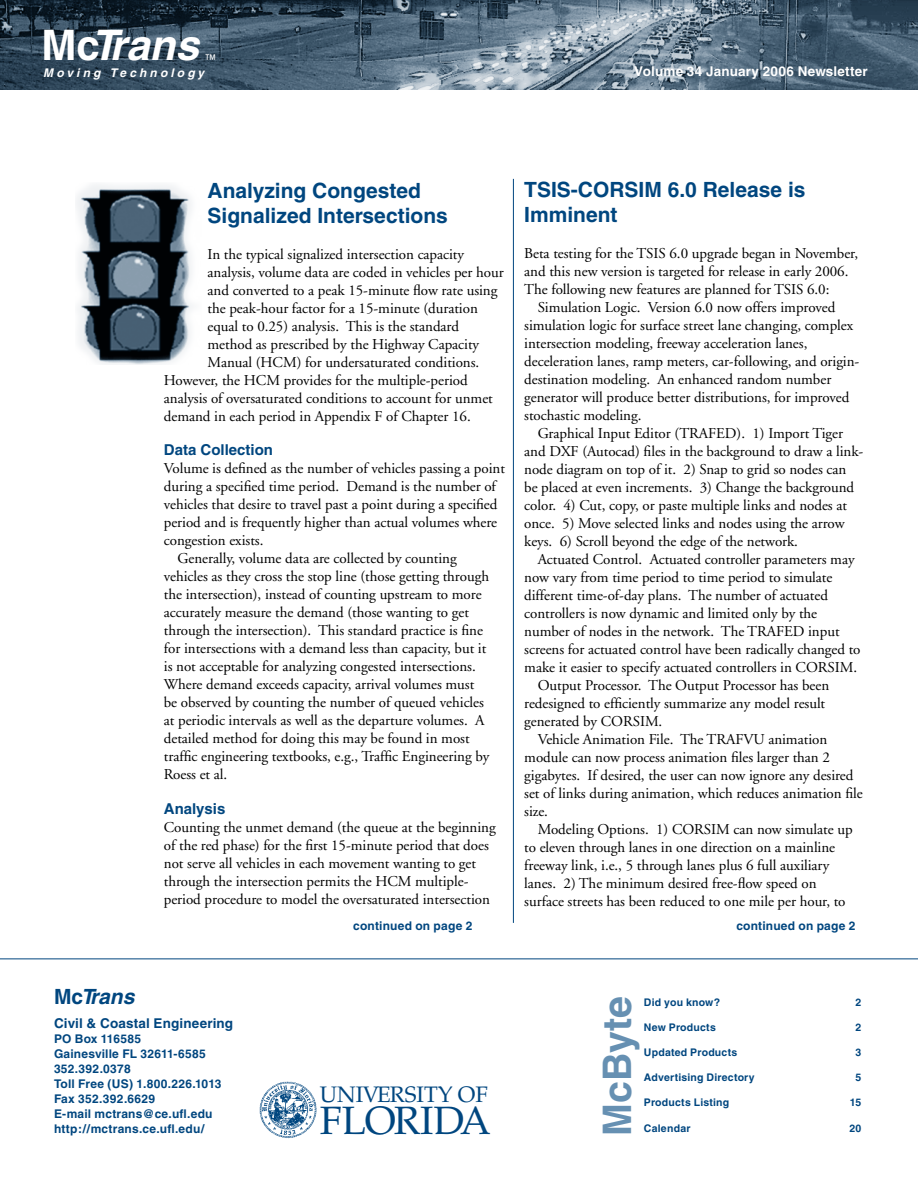
<style>
.page{position:relative;width:918px;height:1188px;background:#fff}
.page>*{position:absolute;margin:0;border:0;box-sizing:border-box;transform-origin:0 0}
.t1{font:italic 700 42.15px "Helvetica";color:#fff}
.t2{font:39.45px "Palatino";letter-spacing:-.015em;color:#00467f}
.t3{font:700 39.45px "Helvetica";color:#6690b2}
.t4{font:22.35px "Palatino";color:#00467f}
.t5{font:700 21px/25.2px "Helvetica";color:#00467f}
.t6{font:italic 700 21px "Helvetica";color:#00467f}
.t7{font:15px/18px "Adobe Garamond";letter-spacing:-.005em;color:#000}
.t8{font:700 15px "Helvetica";color:#00467f}
.t9{font:700 13.5px "Helvetica";letter-spacing:.015em;color:#fff}
.t10{font:700 13.5px "Helvetica";letter-spacing:.01em;color:#00467f}
.t11{font:condensed 13.5px "Helvetica";color:#fff}
.t12{font:700 12px/15px "Helvetica";letter-spacing:.02em;color:#00467f}
.t13{font:italic 700 12px "Helvetica";letter-spacing:.26em;color:#fff}
.t14{font:700 10.5px "Helvetica";letter-spacing:.02em;color:#00467f}
.s1{font-style:normal}
</style>
<div class="page">
<img style="left:0;top:0;width:918px;height:89px">
<hr style="left:0;top:958px;width:918px;height:1px;background:#00467f">
<img style="left:259px;top:1081px;width:58px;height:58px">
<hr style="left:513px;top:179px;width:1px;height:744px;background:#00467f">
<img style="left:76px;top:185px;width:116px;height:180px">
<h1 class="t1" style="left:41px;top:19px;width:159px"><span class="s1">Mc</span>Trans</h1>
<p class="t13" style="left:43px;top:65px;width:163px">Moving Technology</p>
<p class="t11" style="left:205px;top:51px;width:13px">™</p>
<p class="t9" style="left:634px;top:63px;width:235px">Volume 34 January 2006 Newsletter</p>
<h3 class="t5" style="left:208px;top:177px;width:242px">Analyzing Congested<br>Signalized Intersections</h3>
<p class="t7" style="left:208px;top:246px;width:258px">In the typical signalized intersection capacity</p>
<p class="t7" style="left:208px;top:264px;width:298px">analysis, volume data are coded in vehicles per hour</p>
<p class="t7" style="left:208px;top:282px;width:291px">and converted to a peak 15-minute flow rate using</p>
<p class="t7" style="left:208px;top:300px;width:272px">the peak-hour factor for a 15-minute (duration</p>
<p class="t7" style="left:208px;top:318px;width:253px">equal to 0.25) analysis. This is the standard</p>
<p class="t7" style="left:208px;top:336px;width:273px">method as prescribed by the Highway Capacity</p>
<p class="t7" style="left:208px;top:354px;width:273px">Manual (HCM) for undersaturated conditions.</p>
<p class="t7" style="left:164px;top:372px;width:305px">However, the HCM provides for the multiple-period</p>
<p class="t7" style="left:164px;top:390px;width:331px">analysis of oversaturated conditions to account for unmet</p>
<p class="t7" style="left:164px;top:408px;width:308px">demand in each period in Appendix F of Chapter 16.</p>
<p class="t8" style="left:164px;top:441px;width:111px">Data Collection</p>
<p class="t7" style="left:164px;top:460px;width:343px">Volume is defined as the number of vehicles passing a point</p>
<p class="t7" style="left:164px;top:478px;width:334px">during a specified time period. Demand is the number of</p>
<p class="t7" style="left:164px;top:496px;width:335px">vehicles that desire to travel past a point during a specified</p>
<p class="t7" style="left:164px;top:514px;width:335px">period and is frequently higher than actual volumes where</p>
<p class="t7" style="left:164px;top:532px;width:101px">congestion exists.</p>
<p class="t7" style="left:177px;top:550px;width:281px">Generally, volume data are collected by counting</p>
<p class="t7" style="left:164px;top:568px;width:327px">vehicles as they cross the stop line (those getting through</p>
<p class="t7" style="left:164px;top:586px;width:319px">the intersection), instead of counting upstream to more</p>
<p class="t7" style="left:164px;top:604px;width:307px">accurately measure the demand (those wanting to get</p>
<p class="t7" style="left:164px;top:622px;width:321px">through the intersection). This standard practice is fine</p>
<p class="t7" style="left:164px;top:640px;width:324px">for intersections with a demand less than capacity, but it</p>
<p class="t7" style="left:164px;top:658px;width:313px">is not acceptable for analyzing congested intersections.</p>
<p class="t7" style="left:164px;top:676px;width:312px">Where demand exceeds capacity, arrival volumes must</p>
<p class="t7" style="left:164px;top:694px;width:322px">be observed by counting the number of queued vehicles</p>
<p class="t7" style="left:164px;top:712px;width:322px">at periodic intervals as well as the departure volumes. A</p>
<p class="t7" style="left:164px;top:730px;width:307px">detailed method for doing this may be found in most</p>
<p class="t7" style="left:164px;top:748px;width:327px">traffic engineering textbooks, e.g., Traffic Engineering by</p>
<p class="t7" style="left:164px;top:766px;width:65px">Roess et al.</p>
<p class="t8" style="left:164px;top:799px;width:63px">Analysis</p>
<p class="t7" style="left:164px;top:819px;width:333px">Counting the unmet demand (the queue at the beginning of the red phase) for the first 15-minute period that does not serve all vehicles in each movement wanting to get through the intersection permits the HCM multiple&shy;period procedure to model the oversaturated intersection</p>
<h3 class="t5" style="left:524px;top:177px;width:283px">TSIS-CORSIM 6.0 Release is<br>Imminent</h3>
<p class="t7" style="left:524px;top:245px;width:335px">Beta testing for the TSIS 6.0 upgrade began in November,</p>
<p class="t7" style="left:524px;top:263px;width:326px">and this new version is targeted for release in early 2006.</p>
<p class="t7" style="left:524px;top:281px;width:307px">The following new features are planned for TSIS 6.0:</p>
<p class="t7" style="left:538px;top:299px;width:299px">Simulation Logic. Version 6.0 now offers improved</p>
<p class="t7" style="left:524px;top:317px;width:331px">simulation logic for surface street lane changing, complex</p>
<p class="t7" style="left:524px;top:335px;width:285px">intersection modeling, freeway acceleration lanes,</p>
<p class="t7" style="left:524px;top:353px;width:337px">deceleration lanes, ramp meters, car-following, and origin-</p>
<p class="t7" style="left:524px;top:371px;width:309px">destination modeling. An enhanced random number</p>
<p class="t7" style="left:524px;top:389px;width:327px">generator will produce better distributions, for improved</p>
<p class="t7" style="left:524px;top:407px;width:119px">stochastic modeling.</p>
<p class="t7" style="left:538px;top:425px;width:307px">Graphical Input Editor (TRAFED). 1) Import Tiger</p>
<p class="t7" style="left:524px;top:443px;width:341px">and DXF (Autocad) files in the background to draw a link-</p>
<p class="t7" style="left:524px;top:461px;width:324px">node diagram on top of it. 2) Snap to grid so nodes can</p>
<p class="t7" style="left:524px;top:479px;width:331px">be placed at even increments. 3) Change the background</p>
<p class="t7" style="left:524px;top:497px;width:324px">color. 4) Cut, copy, or paste multiple links and nodes at</p>
<p class="t7" style="left:524px;top:515px;width:322px">once. 5) Move selected links and nodes using the arrow</p>
<p class="t7" style="left:524px;top:533px;width:275px">keys. 6) Scroll beyond the edge of the network.</p>
<p class="t7" style="left:538px;top:551px;width:318px">Actuated Control. Actuated controller parameters may</p>
<p class="t7" style="left:524px;top:569px;width:310px">now vary from time period to time period to simulate</p>
<p class="t7" style="left:524px;top:587px;width:305px">different time-of-day plans. The number of actuated</p>
<p class="t7" style="left:524px;top:605px;width:294px">controllers is now dynamic and limited only by the</p>
<p class="t7" style="left:524px;top:623px;width:317px">number of nodes in the network. The TRAFED input</p>
<p class="t7" style="left:524px;top:641px;width:338px">screens for actuated control have been radically changed to</p>
<p class="t7" style="left:524px;top:659px;width:334px">make it easier to specify actuated controllers in CORSIM.</p>
<p class="t7" style="left:538px;top:677px;width:293px">Output Processor. The Output Processor has been</p>
<p class="t7" style="left:524px;top:695px;width:303px">redesigned to efficiently summarize any model result</p>
<p class="t7" style="left:524px;top:713px;width:140px">generated by CORSIM.</p>
<p class="t7" style="left:538px;top:731px;width:291px">Vehicle Animation File. The TRAFVU animation</p>
<p class="t7" style="left:524px;top:749px;width:307px">module can now process animation files larger than 2</p>
<p class="t7" style="left:524px;top:767px;width:331px">gigabytes. If desired, the user can now ignore any desired</p>
<p class="t7" style="left:524px;top:785px;width:340px">set of links during animation, which reduces animation file</p>
<p class="t7" style="left:524px;top:803px;width:25px">size.</p>
<p class="t7" style="left:538px;top:821px;width:316px">Modeling Options. 1) CORSIM can now simulate up</p>
<p class="t7" style="left:524px;top:839px;width:312px">to eleven through lanes in one direction on a mainline</p>
<p class="t7" style="left:524px;top:857px;width:307px">freeway link, i.e., 5 through lanes plus 6 full auxiliary</p>
<p class="t7" style="left:524px;top:875px;width:294px">lanes. 2) The minimum desired free-flow speed on</p>
<p class="t7" style="left:524px;top:893px;width:323px">surface streets has been reduced to one mile per hour, to</p>
<h3 class="t6" style="left:54px;top:984px;width:82px"><span class="s1">Mc</span>Trans</h3>
<p class="t10" style="left:54px;top:1015px;width:181px">Civil &amp; Coastal Engineering</p>
<p class="t12" style="left:54px;top:1032px;width:169px">PO Box 116585<br>Gainesville FL 32611-6585<br>352.392.0378<br>Toll Free (US) 1.800.226.1013<br>Fax 352.392.6629<br>E-mail mctrans@ce.ufl.edu http://mctrans.ce.ufl.edu/</p>
<p class="t12" style="left:353px;top:918px;width:121px">continued on page 2</p>
<p class="t12" style="left:736px;top:918px;width:121px">continued on page 2</p>
<h3 class="t4" style="left:320px;top:1081px;width:169px">UNIVERSITY OF</h3>
<h2 class="t2" style="left:320px;top:1097px;width:173px">FLORIDA</h2>
<h2 class="t3" style="left:593px;top:1136px;width:142px;rotate:-90deg">McByte</h2>
<p class="t14" style="left:644px;top:995px;width:78px">Did you know?</p>
<p class="t14" style="left:856px;top:995px;width:7px">2</p>
<p class="t14" style="left:644px;top:1021px;width:73px">New Products</p>
<p class="t14" style="left:856px;top:1021px;width:7px">2</p>
<p class="t14" style="left:644px;top:1046px;width:95px">Updated Products</p>
<p class="t14" style="left:856px;top:1046px;width:7px">3</p>
<p class="t14" style="left:644px;top:1071px;width:112px">Advertising Directory</p>
<p class="t14" style="left:856px;top:1071px;width:7px">5</p>
<p class="t14" style="left:644px;top:1096px;width:87px">Products Listing</p>
<p class="t14" style="left:850px;top:1096px;width:13px">15</p>
<p class="t14" style="left:644px;top:1121px;width:48px">Calendar</p>
<p class="t14" style="left:849px;top:1121px;width:13px">20</p>
</div>
